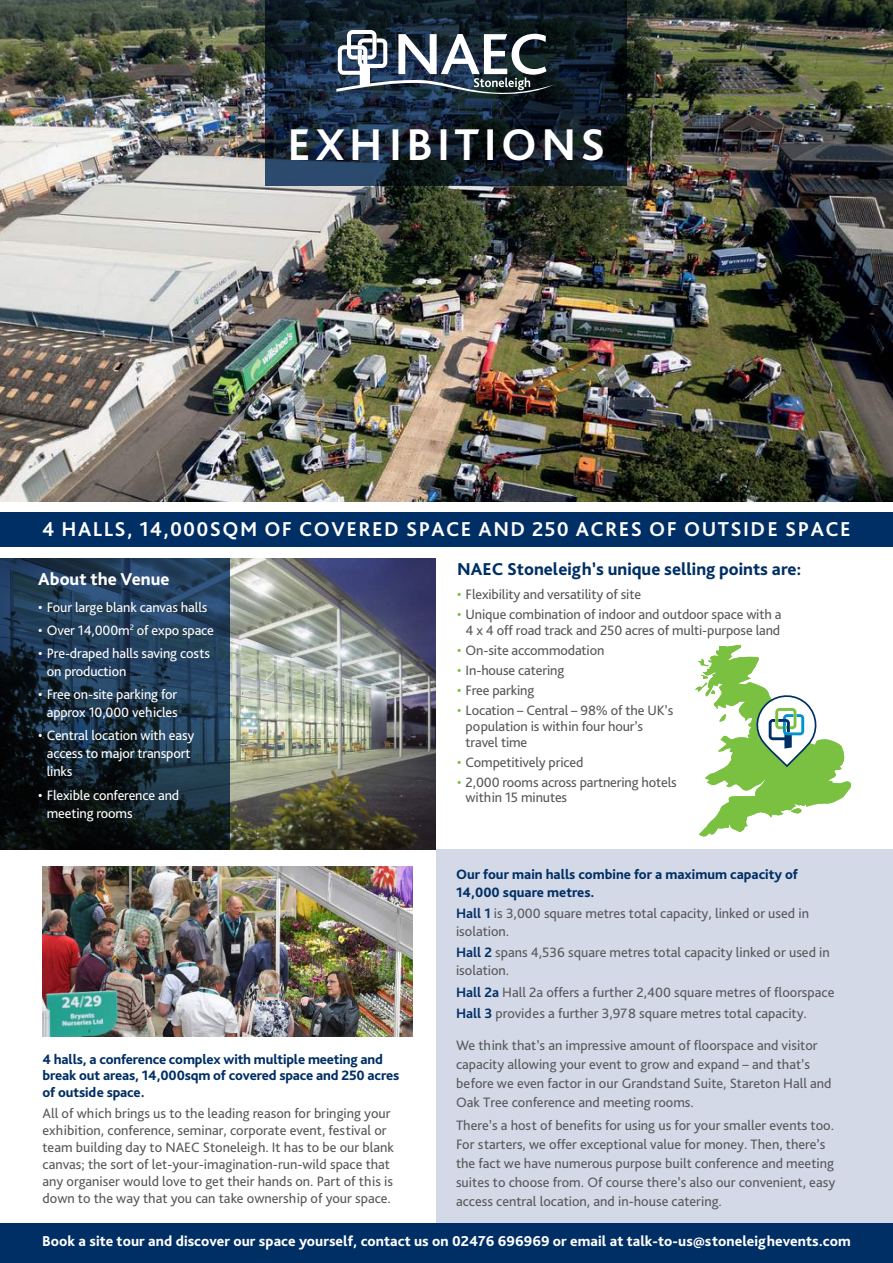
<style>
.page{position:relative;width:893px;height:1263px;background:#fff}
.page>*{position:absolute;margin:0;border:0;box-sizing:border-box;transform-origin:0 0}
.t1{font:700 46.5px "Bliss Pro";letter-spacing:.095em;color:#fff}
.t2{font:700 21px "Bliss Pro";letter-spacing:.07em;color:#fff}
.t3{font:800 18px "Bliss Pro";color:#002f65}
.t4{font:800 18px "Bliss Pro";color:#fff}
.t5{font:800 15px "Bliss Pro";letter-spacing:.005em;color:#fff}
.t6{font:14.25px/18.9px "Bliss Pro";color:#57585a}
.t7{font:14.25px/18px "Bliss Pro";letter-spacing:-.01em;color:#fff}
.t8{font:800 14.25px/16.5px "Bliss Pro";letter-spacing:-.01em;color:#002f65}
.s1{color:#7ac142}
.s2{font-weight:700;color:#002f65}
</style>
<div class="page">
<img style="left:0;top:0;width:893px;height:502px">
<svg style="left:266px;top:0;width:361px;height:185px;background:#13212f"></svg>
<div style="left:436px;top:849px;width:457px;height:392px;background:#d4d9e7"></div>
<img style="left:230px;top:558px;width:205px;height:291px">
<svg style="left:336px;top:30px;width:221px;height:64px"></svg>
<img style="left:43px;top:867px;width:369px;height:169px">
<svg style="left:695px;top:645px;width:156px;height:192px"></svg>
<div style="left:0;top:1224px;width:893px;height:39px;background:#002f65"></div>
<div style="left:0;top:513px;width:893px;height:34px;background:#002f65"></div>
<svg style="left:0;top:558px;width:230px;height:291px;background:#1a2e41"></svg>
<h1 class="t1" style="left:288px;top:127px;width:319px">EXHIBITIONS</h1>
<h2 class="t2" style="left:42px;top:521px;width:810px">4 HALLS, 14,000SQM OF COVERED SPACE AND 250 ACRES OF OUTSIDE SPACE</h2>
<p class="t4" style="left:38px;top:572px;width:133px">About the Venue</p>
<p class="t7" style="left:38px;top:599px;width:171px">• Four large blank canvas halls</p>
<p class="t7" style="left:38px;top:622px;width:177px">• Over 14,000m<sup>2</sup> of expo space</p>
<p class="t7" style="left:47px;top:645px;width:165px;text-indent:-9px">• Pre-draped halls saving costs on production</p>
<p class="t7" style="left:38px;top:686px;width:141px;text-align:center">• Free on-site parking for approx 10,000 vehicles</p>
<p class="t7" style="left:47px;top:727px;width:149px;text-indent:-9px">• Central location with easy access to major transport links</p>
<p class="t7" style="left:47px;top:787px;width:134px;text-indent:-9px">• Flexible conference and meeting rooms</p>
<p class="t3" style="left:457px;top:562px;width:346px">NAEC Stoneleigh’s unique selling points are:</p>
<p class="t6" style="left:457px;top:586px;width:185px"><span class="s1">•</span> Flexibility and versatility of site</p>
<p class="t6" style="left:457px;top:608px;width:326px;line-height:15.8px;text-align:center"><span class="s1">•</span> Unique combination of indoor and outdoor space with a<br>4 x 4 off road track and 250 acres of multi-purpose land</p>
<p class="t6" style="left:457px;top:642px;width:149px"><span class="s1">•</span> On-site accommodation</p>
<p class="t6" style="left:457px;top:662px;width:109px"><span class="s1">•</span> In-house catering</p>
<p class="t6" style="left:457px;top:682px;width:79px"><span class="s1">•</span> Free parking</p>
<p class="t6" style="left:466px;top:703px;width:209px;line-height:15.8px;text-indent:-9px"><span class="s1">•</span> Location – Central – 98% of the UK’s population is within four hour’s travel time</p>
<p class="t6" style="left:457px;top:753px;width:128px"><span class="s1">•</span> Competitively priced</p>
<p class="t6" style="left:466px;top:775px;width:213px;line-height:15.8px;text-indent:-9px"><span class="s1">•</span> 2,000 rooms across partnering hotels within 15 minutes</p>
<p class="t8" style="left:43px;top:1052px;width:358px">4 halls, a conference complex with multiple meeting and break out areas, 14,000sqm of covered space and 250 acres of outside space.</p>
<p class="t6" style="left:43px;top:1105px;width:353px;line-height:17px">All of which brings us to the leading reason for bringing your exhibition, conference, seminar, corporate event, festival or team building day to NAEC Stoneleigh. It has to be our blank canvas; the sort of let-your-imagination-run-wild space that any organiser would love to get their hands on. Part of this is down to the way that you can take ownership of your space.</p>
<p class="t8" style="left:456px;top:867px;width:343px;line-height:17.4px">Our four main halls combine for a maximum capacity of<br>14,000 square metres.</p>
<p class="t6" style="left:456px;top:906px;width:355px;line-height:17.4px"><span class="s2">Hall 1</span> is 3,000 square metres total capacity, linked or used in isolation.</p>
<p class="t6" style="left:456px;top:945px;width:375px;line-height:17.4px"><span class="s2">Hall 2</span> spans 4,536 square metres total capacity linked or used in isolation.</p>
<p class="t6" style="left:456px;top:982px;width:380px;line-height:21.8px"><span class="s2">Hall 2a</span> Hall 2a offers a further 2,400 square metres of floorspace<br><span class="s2">Hall 3</span> provides a further 3,978 square metres total capacity.</p>
<p class="t6" style="left:456px;top:1037px;width:377px">We think that’s an impressive amount of floorspace and visitor capacity allowing your event to grow and expand – and that’s before we even factor in our Grandstand Suite, Stareton Hall and Oak Tree conference and meeting rooms.</p>
<p class="t6" style="left:456px;top:1117px;width:381px">There’s a host of benefits for using us for your smaller events too.<br>For starters, we offer exceptional value for money. Then, there’s the fact we have numerous purpose built conference and meeting suites to choose from. Of course there’s also our convenient, easy access central location, and in-house catering.</p>
<p class="t5" style="left:42px;top:1235px;width:810px">Book a site tour and discover our space yourself, contact us on 02476 696969 or email at talk-to-us@stoneleighevents.com</p>
</div>
